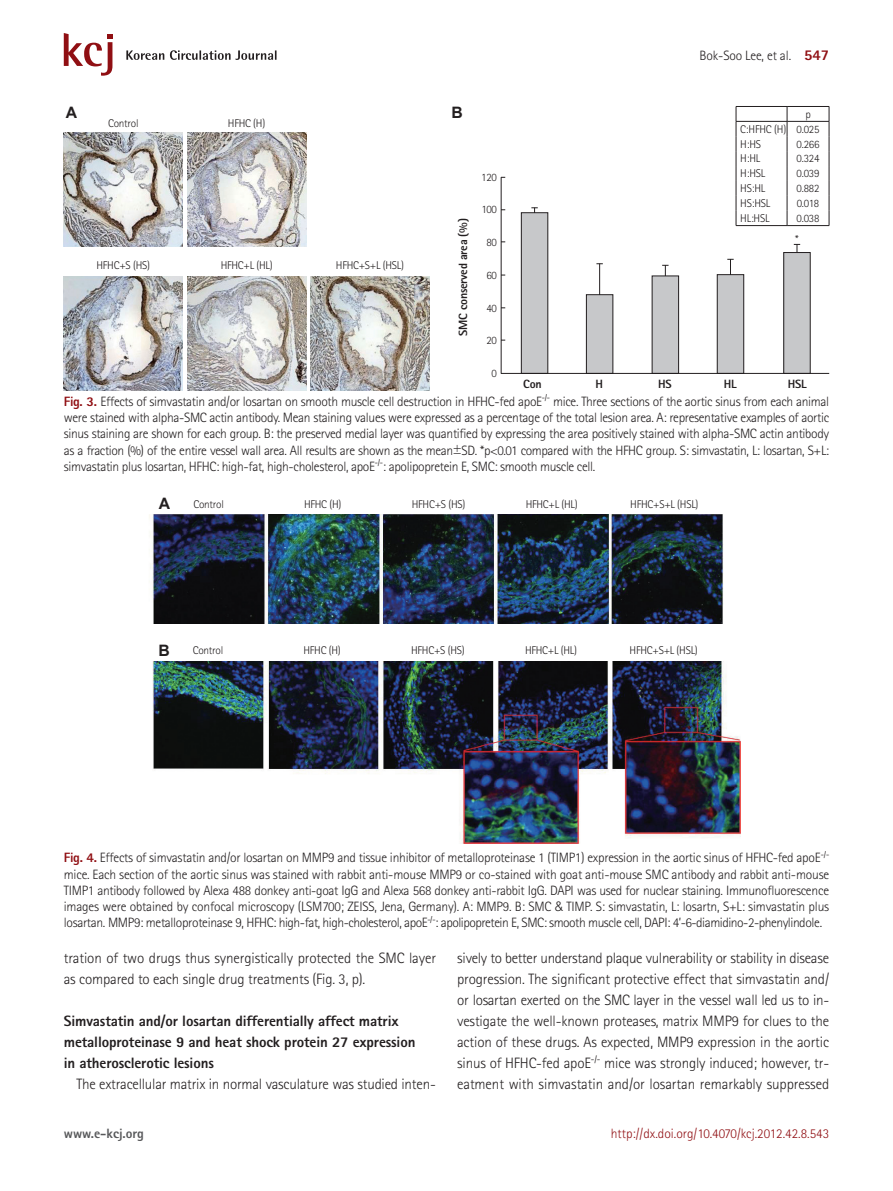
<style>
.page{position:relative;width:893px;height:1191px;background:#fff}
.page>*{position:absolute;margin:0;border:0;box-sizing:border-box;transform-origin:0 0}
.t1{font:700 15.75px "Arial";color:#231f20}
.본문{font:300 15px/21px "Rotis Sans Serif Std";letter-spacing:-.01em;color:#231f20}
._1_제목{font:800 15px "Rotis Sans Serif Std";letter-spacing:-.01em;color:#231f20}
.그림제목1{font:300 13.5px/16.2px "Rotis Sans Serif Std";letter-spacing:-.025em;color:#231f20;text-align:justify}
.t2{font:300 13.5px "Rotis Sans Serif Std";color:#900f13}
.t3{font:800 13.5px "Rotis Sans Serif Std";color:#57585a}
.그림안_글{font:800 12px "Rotis Sans Serif Std";letter-spacing:-.02em;color:#231f20}
.그림안_글-2{font:300 11.25px "Rotis Sans Serif Std";letter-spacing:-.02em;color:#231f20}
.표본문1{font:300 11.25px "Rotis Sans Serif Std";letter-spacing:-.015em;color:#231f20}
.s1{font-weight:800;font-size:15px;color:#900f13}
.s2{font-weight:800;color:#900f13}
.s3{font-family:"Garamond";font-weight:400}
.s4{font-family:"Helvetica Neue LT Std"}
</style>
<div class="page">
<svg style="left:126px;top:50px;width:151px;height:10px"></svg>
<svg style="left:64px;top:33px;width:49px;height:43px"></svg>
<hr style="left:501px;top:177px;width:1px;height:197px;background:#231f20">
<svg style="left:531px;top:207px;width:7px;height:5px"></svg>
<hr style="left:599px;top:264px;width:1px;height:43px;background:#231f20">
<hr style="left:665px;top:265px;width:1px;height:44px;background:#231f20">
<svg style="left:727px;top:259px;width:7px;height:15px"></svg>
<svg style="left:794px;top:244px;width:6px;height:8px"></svg>
<div style="left:521px;top:213px;width:27px;height:160px;background:#c7c8ca"></div>
<div style="left:521px;top:212px;width:27px;height:161px;border:1px solid #231f20"></div>
<div style="left:586px;top:295px;width:27px;height:78px;background:#c7c8ca"></div>
<div style="left:586px;top:294px;width:27px;height:79px;border:1px solid #231f20"></div>
<div style="left:652px;top:276px;width:27px;height:97px;background:#c7c8ca"></div>
<div style="left:652px;top:276px;width:27px;height:97px;border:1px solid #231f20"></div>
<div style="left:717px;top:275px;width:27px;height:98px;background:#c7c8ca"></div>
<div style="left:717px;top:274px;width:27px;height:99px;border:1px solid #231f20"></div>
<div style="left:784px;top:252px;width:26px;height:121px;background:#c7c8ca"></div>
<img style="left:64px;top:133px;width:119px;height:114px">
<img style="left:64px;top:276px;width:119px;height:114px">
<img style="left:187px;top:133px;width:119px;height:114px">
<img style="left:187px;top:276px;width:119px;height:114px">
<img style="left:310px;top:276px;width:119px;height:114px">
<hr style="left:501px;top:373px;width:328px;height:1px;background:#231f20">
<hr style="left:736px;top:106px;width:51px;height:1px;background:#231f20">
<hr style="left:787px;top:106px;width:42px;height:1px;background:#231f20">
<svg style="left:736px;top:107px;width:1px;height:118px"></svg>
<hr style="left:736px;top:225px;width:51px;height:1px;background:#231f20">
<hr style="left:787px;top:225px;width:42px;height:1px;background:#231f20">
<svg style="left:787px;top:107px;width:1px;height:118px"></svg>
<svg style="left:829px;top:107px;width:1px;height:118px"></svg>
<hr style="left:736px;top:121px;width:51px;height:1px;background:#231f20">
<hr style="left:787px;top:121px;width:42px;height:1px;background:#231f20">
<img style="left:149px;top:515px;width:575px;height:109px">
<img style="left:152px;top:661px;width:588px;height:182px">
<p class="t1" style="left:66px;top:102px;width:13px">A</p>
<p class="t1" style="left:451px;top:102px;width:13px">B</p>
<p class="그림안_글-2" style="left:228px;top:116px;width:39px">HFHC (H)</p>
<p class="그림안_글-2" style="left:108px;top:116px;width:32px">Control</p>
<p class="그림안_글-2" style="left:97px;top:259px;width:55px">HFHC+S (HS)</p>
<p class="그림안_글-2" style="left:221px;top:259px;width:53px">HFHC+L (HL)</p>
<p class="그림안_글-2" style="left:336px;top:259px;width:70px">HFHC+S+L (HSL)</p>
<p class="그림안_글" style="left:456px;top:336px;width:119px;rotate:-90deg">SMC conserved area (%)</p>
<p class="그림안_글-2" style="left:481px;top:170px;width:17px">120</p>
<p class="그림안_글-2" style="left:482px;top:203px;width:17px">100</p>
<p class="그림안_글-2" style="left:486px;top:236px;width:12px">80</p>
<p class="그림안_글-2" style="left:486px;top:268px;width:12px">60</p>
<p class="그림안_글-2" style="left:486px;top:301px;width:12px">40</p>
<p class="그림안_글-2" style="left:486px;top:334px;width:12px">20</p>
<p class="그림안_글-2" style="left:491px;top:367px;width:7px">0</p>
<p class="그림제목1" style="left:700px;top:47px;width:131px">Bok-Soo Lee, et al. <span class="s1">547</span></p>
<p class="표본문1" style="left:805px;top:108px;width:7px">p</p>
<p class="표본문1" style="left:740px;top:122px;width:48px">C:HFHC (H)</p>
<p class="표본문1" style="left:797px;top:122px;width:24px">0.025</p>
<p class="표본문1" style="left:740px;top:137px;width:22px">H:HS</p>
<p class="표본문1" style="left:796px;top:137px;width:25px">0.266</p>
<p class="표본문1" style="left:740px;top:152px;width:21px">H:HL</p>
<p class="표본문1" style="left:796px;top:152px;width:25px">0.324</p>
<p class="표본문1" style="left:740px;top:167px;width:26px">H:HSL</p>
<p class="표본문1" style="left:796px;top:167px;width:25px">0.039</p>
<p class="표본문1" style="left:740px;top:182px;width:26px">HS:HL</p>
<p class="표본문1" style="left:796px;top:182px;width:25px">0.882</p>
<p class="표본문1" style="left:740px;top:197px;width:32px">HS:HSL</p>
<p class="표본문1" style="left:797px;top:197px;width:24px">0.018</p>
<p class="표본문1" style="left:740px;top:212px;width:31px">HL:HSL</p>
<p class="표본문1" style="left:796px;top:212px;width:25px">0.038</p>
<p class="그림안_글-2" style="left:795px;top:233px;width:5px">*</p>
<p class="그림안_글" style="left:523px;top:377px;width:20px">Con</p>
<p class="그림안_글" style="left:595px;top:377px;width:9px">H</p>
<p class="그림안_글" style="left:658px;top:377px;width:15px">HS</p>
<p class="그림안_글" style="left:724px;top:377px;width:14px">HL</p>
<p class="그림안_글" style="left:788px;top:377px;width:20px">HSL</p>
<p class="그림제목1" style="left:64px;top:393px;width:767px"><span class="s2">Fig. 3.</span> Effects of simvastatin and/or losartan on smooth muscle cell destruction in HFHC-fed apoE<sup>-/-</sup> mice. Three sections of the aortic sinus from each animal were stained with alpha-SMC actin antibody. Mean staining values were expressed as a percentage of the total lesion area. A: representative examples of aortic sinus staining are shown for each group. B: the preserved medial layer was quantified by expressing the area positively stained with alpha-SMC actin antibody as a fraction (%) of the entire vessel wall area. All results are shown as the mean<span class="s3">±</span>SD. *p&lt;0.01 compared with the HFHC group. S: simvastatin, L: losartan, S+L: simvastatin plus losartan, HFHC: high-fat, high-cholesterol, apoE<sup>-/-</sup>: apolipopretein E, SMC: smooth muscle cell.</p>
<p class="t1" style="left:159px;top:493px;width:13px">A</p>
<p class="그림안_글-2" style="left:193px;top:498px;width:32px">Control</p>
<p class="t1" style="left:158px;top:640px;width:13px">B</p>
<p class="그림안_글-2" style="left:193px;top:644px;width:32px">Control</p>
<p class="그림안_글-2" style="left:304px;top:498px;width:39px">HFHC (H)</p>
<p class="그림안_글-2" style="left:303px;top:644px;width:39px">HFHC (H)</p>
<p class="그림안_글-2" style="left:412px;top:498px;width:55px">HFHC+S (HS)</p>
<p class="그림안_글-2" style="left:411px;top:644px;width:55px">HFHC+S (HS)</p>
<p class="그림안_글-2" style="left:526px;top:498px;width:53px">HFHC+L (HL)</p>
<p class="그림안_글-2" style="left:630px;top:498px;width:70px">HFHC+S+L (HSL)</p>
<p class="그림안_글-2" style="left:525px;top:644px;width:53px">HFHC+L (HL)</p>
<p class="그림안_글-2" style="left:630px;top:644px;width:70px">HFHC+S+L (HSL)</p>
<p class="그림제목1" style="left:64px;top:850px;width:767px"><span class="s2">Fig. 4.</span> Effects of simvastatin and/or losartan on MMP9 and tissue inhibitor of metalloproteinase 1 (TIMP1) expression in the aortic sinus of HFHC-fed apoE<sup>-/- </sup>mice. Each section of the aortic sinus was stained with rabbit anti-mouse MMP9 or co-stained with goat anti-mouse SMC antibody and rabbit anti-mouse TIMP1 antibody followed by Alexa 488 donkey anti-goat IgG and Alexa 568 donkey anti-rabbit IgG. DAPI was used for nuclear staining. Immunofluorescence images were obtained by confocal microscopy (LSM700; ZEISS, Jena, Germany). A: MMP9. B: SMC <span class="s4">&amp;</span> TIMP. S: simvastatin, L: losartn, S+L: simvastatin plus losartan. MMP9: metalloproteinase 9, HFHC: high-fat, high-cholesterol, apoE<sup>-/-</sup>: apolipopretein E, SMC: smooth muscle cell, DAPI: 4’-6-diamidino-2-phenylindole.</p>
<p class="본문" style="left:64px;top:947px;width:374px">tration of two drugs thus synergistically protected the SMC layer as compared to each single drug treatments (Fig. 3, p).</p>
<p class="_1_제목" style="left:64px;top:1011px;width:336px">Simvastatin and/or losartan differentially affect matrix</p>
<p class="_1_제목" style="left:64px;top:1032px;width:353px">metalloproteinase 9 and heat shock protein 27 expression</p>
<p class="_1_제목" style="left:64px;top:1053px;width:152px">in atherosclerotic lesions</p>
<p class="본문" style="left:77px;top:1073px;width:361px">The extracellular matrix in normal vasculature was studied inten-</p>
<p class="본문" style="left:457px;top:947px;width:374px;text-align:justify">sively to better understand plaque vulnerability or stability in disease progression. The significant protective effect that simvastatin and/ or losartan exerted on the SMC layer in the vessel wall led us to in&shy;vestigate the well-known proteases, matrix MMP9 for clues to the action of these drugs. As expected, MMP9 expression in the aortic sinus of HFHC-fed apoE<sup>-/-</sup> mice was strongly induced; however, tr&shy;eatment with simvastatin and/or losartan remarkably suppressed</p>
<p class="t3" style="left:64px;top:1124px;width:82px">www.e-kcj.org</p>
<p class="t2" style="left:611px;top:1125px;width:220px">http://dx.doi.org/10.4070/kcj.2012.42.8.543</p>
</div>
